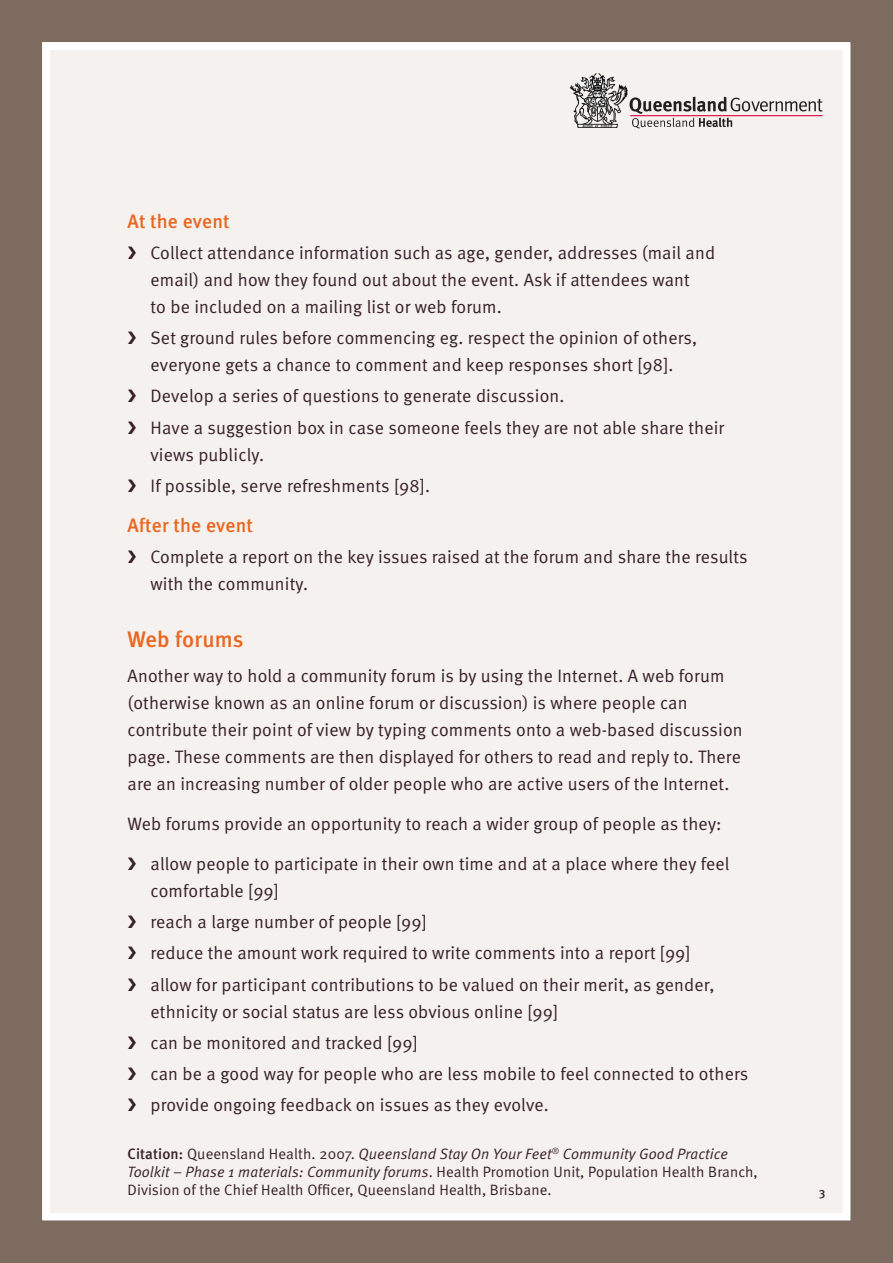
<style>
.page{position:relative;width:893px;height:1263px;background:#7e6b5f}
.page>*{position:absolute;margin:0;border:0;box-sizing:border-box;transform-origin:0 0}
.t1{font:22.5px "Meta Medium LF";letter-spacing:.01em;color:#ea6720}
.t2{font:19.5px "Meta Medium LF";letter-spacing:.01em;color:#ea6720}
.t3{font:18px/27px "Meta Normal";letter-spacing:.01em;color:#38202a}
.t4{font:15px/18px "Meta Normal";letter-spacing:.01em;color:#38202a}
.t5{font:12px "Meta Medium LF";color:#38202a}
.s1{font-family:"Meta Medium LF"}
.s2{font-style:italic}
</style>
<div class="page">
<div style="left:43px;top:43px;width:807px;height:1177px;background:#f4f1ee"></div>
<svg style="left:629px;top:97px;width:194px;height:31px"></svg>
<div style="left:43px;top:43px;width:807px;height:1177px;border:8px solid #fff"></div>
<img style="left:571px;top:74px;width:57px;height:53px">
<p class="t2" style="left:128px;top:209px;width:104px">At the event</p>
<p class="t3" style="left:151px;top:239px;width:566px">Collect attendance information such as age, gender, addresses (mail and email) and how they found out about the event. Ask if attendees want<br>to be included on a mailing list or web forum.</p>
<p class="t3" style="left:151px;top:324px;width:548px">Set ground rules before commencing eg. respect the opinion of others, everyone gets a chance to comment and keep responses short [98].</p>
<p class="t3" style="left:151px;top:380px;width:575px;line-height:31.2px">Develop a series of questions to generate discussion.<br>Have a suggestion box in case someone feels they are not able share their</p>
<p class="t3" style="left:151px;top:438px;width:281px;line-height:31.2px">views publicly.<br>If possible, serve refreshments [98].</p>
<p class="t2" style="left:128px;top:513px;width:127px">After the event</p>
<p class="t3" style="left:151px;top:543px;width:599px">Complete a report on the key issues raised at the forum and share the results with the community.</p>
<p class="t1" style="left:128px;top:626px;width:118px">Web forums</p>
<p class="t3" style="left:128px;top:662px;width:617px">Another way to hold a community forum is by using the Internet. A web forum (otherwise known as an online forum or discussion) is where people can contribute their point of view by typing comments onto a web-based discussion page. These comments are then displayed for others to read and reply to. There are an increasing number of older people who are active users of the Internet.</p>
<p class="t3" style="left:128px;top:810px;width:595px">Web forums provide an opportunity to reach a wider group of people as they:</p>
<p class="t3" style="left:151px;top:850px;width:580px">allow people to participate in their own time and at a place where they feel comfortable [99]</p>
<p class="t3" style="left:151px;top:906px;width:565px;line-height:31.2px">reach a large number of people [99]<br>reduce the amount work required to write comments into a report [99] allow for participant contributions to be valued on their merit, as gender,</p>
<p class="t3" style="left:151px;top:996px;width:599px;line-height:31.2px">ethnicity or social status are less obvious online [99]<br>can be monitored and tracked [99]<br>can be a good way for people who are less mobile to feel connected to others provide ongoing feedback on issues as they evolve.</p>
<p class="t4" style="left:128px;top:1145px;width:632px"><span class="s1">Citation:</span> Queensland Health. 2007. <span class="s2">Queensland Stay On Your Feet</span><sup>®</sup> <span class="s2">Community Good Practice<br>Toolkit – Phase 1 materials: Community forums</span>. Health Promotion Unit, Population Health Branch,<br>Division of the Chief Health Officer, Queensland Health, Brisbane.</p>
<p class="t5" style="left:819px;top:1187px;width:8px">3</p>
</div>
